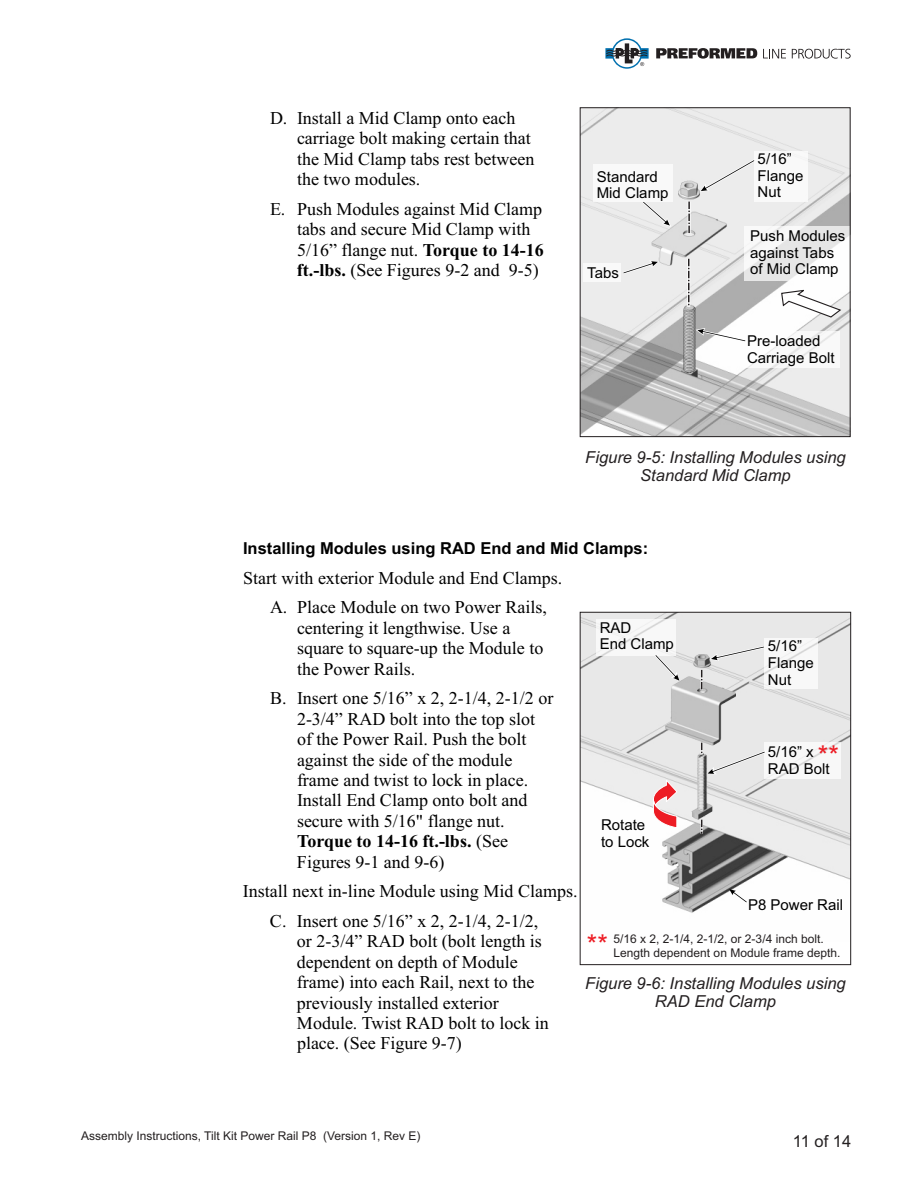
<style>
.page{position:relative;width:918px;height:1188px;background:#fff}
.page>*{position:absolute;margin:0;border:0;box-sizing:border-box;transform-origin:0 0}
.t1{font:27px "Arial";color:#ed1c24}
.t2{font:18px/20.4px "Times New Roman";color:#000}
.t3{font:italic 16.5px/18.5px "Arial";color:#231f20;text-align:center}
.t4{font:700 16.5px "Arial";color:#000}
.t5{font:16.5px "Arial";color:#231f20}
.t6{font:15px/16.8px "Arial";color:#000}
.t7{font:12px "Arial";color:#231f20}
.s1{font-weight:700}
</style>
<div class="page">
<img style="left:582px;top:109px;width:267px;height:326px">
<svg style="left:780px;top:289px;width:62px;height:30px"></svg>
<svg style="left:623px;top:261px;width:36px;height:13px"></svg>
<div style="left:745px;top:227px;width:105px;height:54px;background:#fff;opacity:.7"></div>
<div style="left:583px;top:264px;width:38px;height:18px;background:#fff"></div>
<div style="left:744px;top:332px;width:96px;height:36px;background:#fff"></div>
<hr style="left:688px;top:202px;width:3px;height:32px;background:#fff">
<hr style="left:687px;top:259px;width:3px;height:48px;background:#fff">
<svg style="left:688px;top:202px;width:2px;height:32px"></svg>
<svg style="left:688px;top:259px;width:2px;height:48px"></svg>
<svg style="left:643px;top:202px;width:28px;height:25px"></svg>
<svg style="left:696px;top:328px;width:49px;height:14px"></svg>
<svg style="left:700px;top:159px;width:54px;height:33px;background:#e5e5e5"></svg>
<div style="left:580px;top:107px;width:271px;height:330px;border:1px solid #231f20"></div>
<div style="left:593px;top:165px;width:80px;height:37px;background:#fff"></div>
<div style="left:754px;top:151px;width:53px;height:50px;background:#fff"></div>
<img style="left:582px;top:614px;width:267px;height:299px">
<div style="left:580px;top:612px;width:271px;height:353px;border:1px solid #231f20"></div>
<div style="left:596px;top:619px;width:80px;height:37px;background:#f8f8f8"></div>
<div style="left:765px;top:743px;width:76px;height:36px;background:#f8f8f8"></div>
<div style="left:765px;top:638px;width:53px;height:51px;background:#f8f8f8"></div>
<img style="left:666px;top:654px;width:69px;height:166px">
<div style="left:596px;top:824px;width:56px;height:36px;background:#fff"></div>
<svg style="left:653px;top:778px;width:25px;height:51px"></svg>
<hr style="left:701px;top:670px;width:2px;height:20px;background:#fff">
<svg style="left:701px;top:670px;width:1px;height:20px"></svg>
<svg style="left:701px;top:820px;width:2px;height:14px"></svg>
<svg style="left:655px;top:655px;width:25px;height:26px"></svg>
<svg style="left:729px;top:889px;width:18px;height:13px"></svg>
<svg style="left:701px;top:743px;width:64px;height:31px;background:#dbdbdb"></svg>
<svg style="left:709px;top:646px;width:55px;height:15px"></svg>
<svg style="left:605px;top:38px;width:44px;height:31px"></svg>
<svg style="left:656px;top:48px;width:101px;height:11px"></svg>
<svg style="left:763px;top:49px;width:23px;height:9px"></svg>
<svg style="left:792px;top:49px;width:59px;height:10px"></svg>
<p class="t2" style="left:297px;top:110px;width:239px;text-indent:-27px">D. Install a Mid Clamp onto each carriage bolt making certain that the Mid Clamp tabs rest between the two modules.</p>
<p class="t2" style="left:297px;top:200px;width:248px;text-indent:-27px">E. Push Modules against Mid Clamp tabs and secure Mid Clamp with<br>5/16” flange nut. <span class="s1">Torque to 14-16 ft.-lbs.</span> (See Figures 9-2 and 9-5)</p>
<p class="t6" style="left:597px;top:169px;width:73px">Standard<br>Mid Clamp</p>
<p class="t6" style="left:587px;top:266px;width:33px">Tabs</p>
<p class="t6" style="left:758px;top:151px;width:47px">5/16”<br>Flange<br>Nut</p>
<p class="t6" style="left:750px;top:229px;width:97px">Push Modules against Tabs of Mid Clamp</p>
<p class="t6" style="left:747px;top:334px;width:89px">Pre-loaded<br>Carriage Bolt</p>
<p class="t3" style="left:585px;top:449px;width:262px">Figure 9-5: Installing Modules using<br>Standard Mid Clamp</p>
<p class="t4" style="left:243px;top:542px;width:407px">Installing Modules using RAD End and Mid Clamps:</p>
<p class="t2" style="left:270px;top:565px;width:294px;line-height:29.7px;text-indent:-27px">Start with exterior Module and End Clamps.<br>A. Place Module on two Power Rails,</p>
<p class="t2" style="left:297px;top:619px;width:248px">centering it lengthwise. Use a square to square-up the Module to the Power Rails.</p>
<p class="t2" style="left:297px;top:690px;width:258px;text-indent:-27px">B. Insert one 5/16” x 2, 2-1/4, 2-1/2 or<br>2-3/4” RAD bolt into the top slot of the Power Rail. Push the bolt against the side of the module frame and twist to lock in place.<br>Install End Clamp onto bolt and secure with 5/16" flange nut.<br><span class="s1">Torque to 14-16 ft.-lbs.</span> (See<br>Figures 9-1 and 9-6)</p>
<p class="t2" style="left:270px;top:878px;width:309px;line-height:29.7px;text-indent:-27px">Install next in-line Module using Mid Clamps.<br>C. Insert one 5/16” x 2, 2-1/4, 2-1/2,</p>
<p class="t2" style="left:297px;top:933px;width:253px">or 2-3/4” RAD bolt (bolt length is dependent on depth of Module frame) into each Rail, next to the previously installed exterior<br>Module. Twist RAD bolt to lock in place. (See Figure 9-7)</p>
<p class="t6" style="left:600px;top:620px;width:76px">RAD<br>End Clamp</p>
<p class="t6" style="left:768px;top:639px;width:47px">5/16”<br>Flange<br>Nut</p>
<p class="t6" style="left:768px;top:745px;width:73px">5/16” x<br>RAD Bolt<sup>**</sup></p>
<p class="t6" style="left:601px;top:818px;width:50px">Rotate to Lock</p>
<p class="t6" style="left:748px;top:898px;width:97px">P8 Power Rail</p>
<p class="t7" style="left:614px;top:934px;width:212px">5/16 x 2, 2-1/4, 2-1/2, or 2-3/4 inch bolt.</p>
<h1 class="t1" style="left:587px;top:934px;width:23px">**</h1>
<p class="t7" style="left:614px;top:948px;width:228px">Length dependent on Module frame depth.</p>
<p class="t3" style="left:585px;top:975px;width:262px">Figure 9-6: Installing Modules using<br>RAD End Clamp</p>
<p class="t7" style="left:81px;top:1131px;width:341px">Assembly Instructions, Tilt Kit Power Rail P8 (Version 1, Rev E)</p>
<p class="t5" style="left:793px;top:1135px;width:60px">11 of 14</p>
</div>
